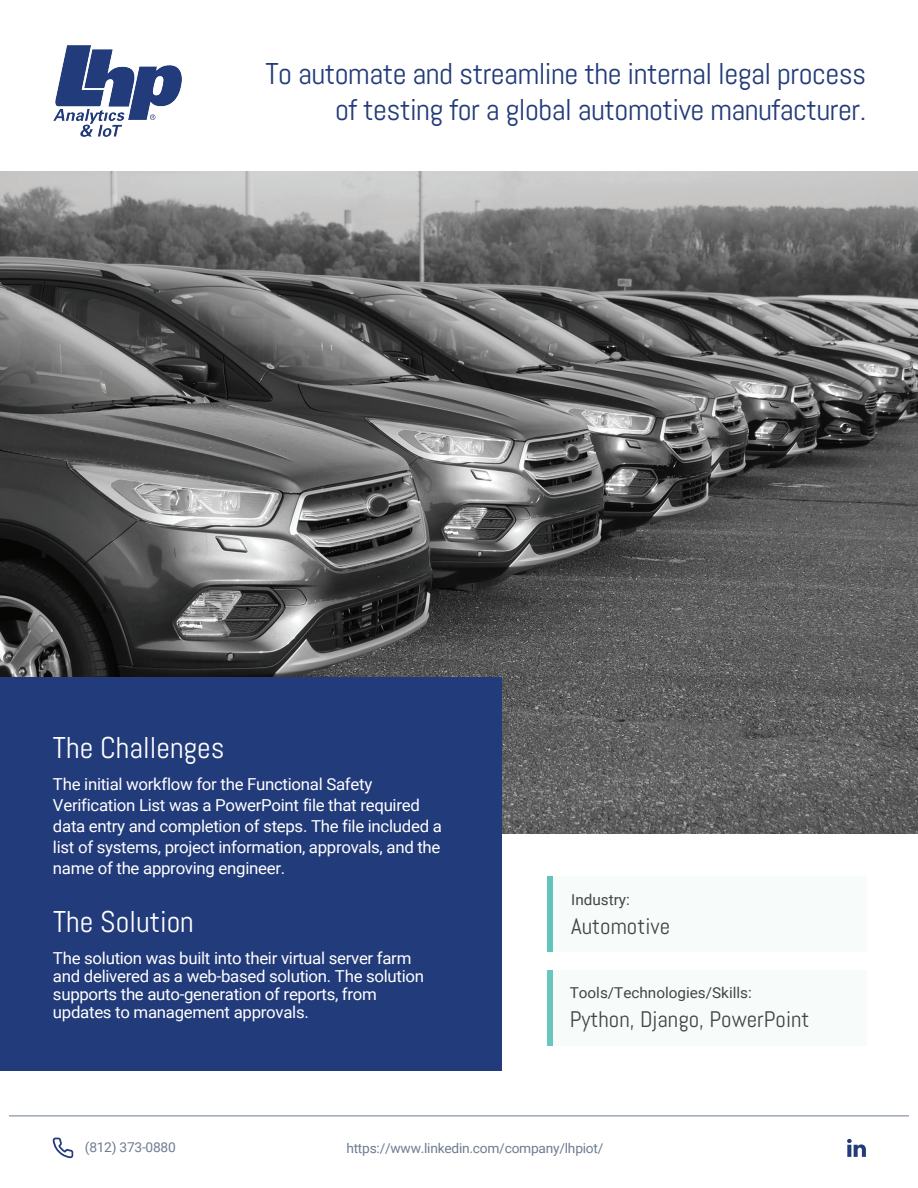
<style>
.page{position:relative;width:918px;height:1188px;background:#fff}
.page>*{position:absolute;margin:0;border:0;box-sizing:border-box;transform-origin:0 0}
.t1{font:30px/36px "Abel";letter-spacing:-.02em;color:#223b7a;text-align:right}
.t2{font:30px "Abel";color:#fff}
.t3{font:22.5px "Abel";color:#434445}
.t4{font:16.5px/21px "Roboto";letter-spacing:-.02em;color:#fff}
.t5{font:15px "Roboto";color:#434445}
.t6{font:13.5px "Roboto";letter-spacing:-.02em;color:#6e7c90}
</style>
<div class="page">
<div style="left:547px;top:876px;width:319px;height:76px;background:#f7fcfb"></div>
<img style="left:0;top:171px;width:918px;height:663px">
<div style="left:0;top:677px;width:502px;height:393px;background:#223b7a"></div>
<svg style="left:53px;top:1138px;width:20px;height:20px"></svg>
<svg style="left:847px;top:1139px;width:19px;height:18px"></svg>
<hr style="left:9px;top:1116px;width:900px;height:1px;background:#6e7c90">
<div style="left:547px;top:970px;width:319px;height:76px;background:#f7fcfb"></div>
<div style="left:547px;top:876px;width:5px;height:76px;background:#62c5bb"></div>
<img style="left:53px;top:45px;width:128px;height:91px">
<h1 class="t1" style="left:265px;top:56px;width:602px">To automate and streamline the internal legal process of testing for a global automotive manufacturer.</h1>
<h1 class="t2" style="left:53px;top:729px;width:173px">The Challenges</h1>
<p class="t4" style="left:53px;top:773px;width:390px">The initial workflow for the Functional Safety Verification List was a PowerPoint file that required data entry and completion of steps. The file included a list of systems, project information, approvals, and the name of the approving engineer.</p>
<h1 class="t2" style="left:53px;top:903px;width:142px">The Solution</h1>
<p class="t4" style="left:53px;top:948px;width:373px;line-height:18px">The solution was built into their virtual server farm and delivered as a web-based solution. The solution supports the auto-generation of reports, from updates to management approvals.</p>
<p class="t5" style="left:571px;top:890px;width:60px">Industry:</p>
<h2 class="t3" style="left:571px;top:912px;width:100px">Automotive</h2>
<p class="t5" style="left:570px;top:982px;width:184px">Tools/Technologies/Skills:</p>
<h2 class="t3" style="left:570px;top:1005px;width:241px">Python, Django, PowerPoint</h2>
<p class="t6" style="left:85px;top:1138px;width:92px">(812) 373-0880</p>
<p class="t6" style="left:346px;top:1139px;width:259px">https://www.linkedin.com/company/lhpiot/</p>
</div>
